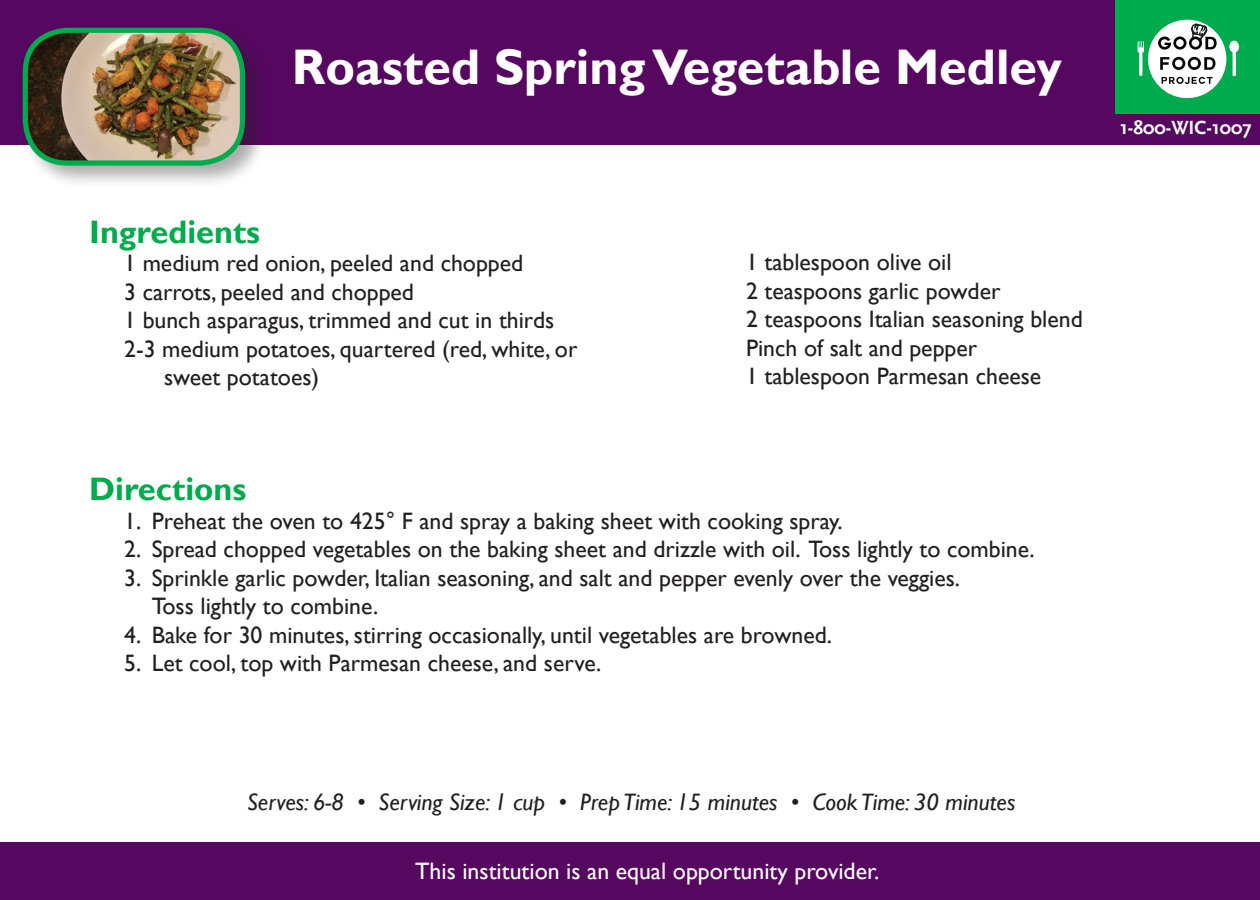
<style>
.page{position:relative;width:1260px;height:900px;background:#560760}
.page>*{position:absolute;margin:0;border:0;box-sizing:border-box;transform-origin:0 0}
.t1{font:700 50px "Gill Sans";color:#fff}
.t2{font:700 32.5px "Gill Sans";color:#00ab4d}
.t3{font:23.75px/28.5px "Gill Sans";color:#231f20}
.t4{font:italic 23.75px "Gill Sans";color:#231f20}
.t5{font:23.75px "Gill Sans";color:#fff}
.t6{font:700 19.75px "Scala Sans";color:#fff}
</style>
<div class="page">
<div style="left:0;top:145px;width:1260px;height:697px;background:#fff"></div>
<div style="left:1115px;top:0;width:145px;height:113px;background:#00ab4d"></div>
<div style="left:1148px;top:20px;width:78px;height:78px;background:#fff;border-radius:50%"></div>
<svg style="left:1162px;top:77px;width:51px;height:7px"></svg>
<svg style="left:1160px;top:57px;width:55px;height:13px"></svg>
<div style="left:1138px;top:41px;width:6px;height:11px;background:#fff"></div>
<svg style="left:1139px;top:41px;width:4px;height:7px"></svg>
<hr style="left:1139px;top:52px;width:3px;height:24px;background:#fff">
<hr style="left:1233px;top:51px;width:3px;height:25px;background:#fff">
<div style="left:1229px;top:41px;width:10px;height:12px;background:#fff;border-radius:50%"></div>
<svg style="left:1158px;top:24px;width:59px;height:26px"></svg>
<div style="left:20px;top:23px;width:249px;height:166px;background:#231f20;opacity:.37"></div>
<img style="left:25px;top:30px;width:217px;height:133px">
<div style="left:23px;top:28px;width:222px;height:138px;border:5px solid #00ab4d;border-radius:42px"></div>
<h1 class="t1" style="left:292px;top:37px;width:772px">Roasted Spring Vegetable Medley</h1>
<h2 class="t2" style="left:89px;top:212px;width:172px">Ingredients</h2>
<p class="t3" style="left:124px;top:249px;width:401px">1 medium red onion, peeled and chopped</p>
<p class="t3" style="left:124px;top:278px;width:291px">3 carrots, peeled and chopped</p>
<p class="t3" style="left:124px;top:306px;width:432px">1 bunch asparagus, trimmed and cut in thirds</p>
<p class="t3" style="left:124px;top:335px;width:455px">2-3 medium potatoes, quartered (red, white, or</p>
<p class="t3" style="left:164px;top:363px;width:157px">sweet potatoes)</p>
<p class="t3" style="left:746px;top:248px;width:338px">1 tablespoon olive oil<br>2 teaspoons garlic powder<br>2 teaspoons Italian seasoning blend<br>Pinch of salt and pepper<br>1 tablespoon Parmesan cheese</p>
<h3 class="t2" style="left:89px;top:470px;width:159px">Directions</h3>
<p class="t3" style="left:124px;top:507px;width:720px">1. Preheat the oven to 425° F and spray a baking sheet with cooking spray.</p>
<p class="t3" style="left:124px;top:535px;width:912px">2. Spread chopped vegetables on the baking sheet and drizzle with oil. Toss lightly to combine.</p>
<p class="t3" style="left:152px;top:564px;width:810px;text-indent:-28px">3. Sprinkle garlic powder, Italian seasoning, and salt and pepper evenly over the veggies.<br>Toss lightly to combine.</p>
<p class="t3" style="left:124px;top:621px;width:709px">4. Bake for 30 minutes, stirring occasionally, until vegetables are browned.</p>
<p class="t3" style="left:124px;top:649px;width:479px">5. Let cool, top with Parmesan cheese, and serve.</p>
<p class="t6" style="left:1120px;top:117px;width:133px">1-800-WIC-1007</p>
<p class="t4" style="left:247px;top:788px;width:770px">Serves: 6-8 • Serving Size: 1 cup • Prep Time: 15 minutes • Cook Time: 30 minutes</p>
<p class="t5" style="left:415px;top:858px;width:466px">This institution is an equal opportunity provider.</p>
</div>
